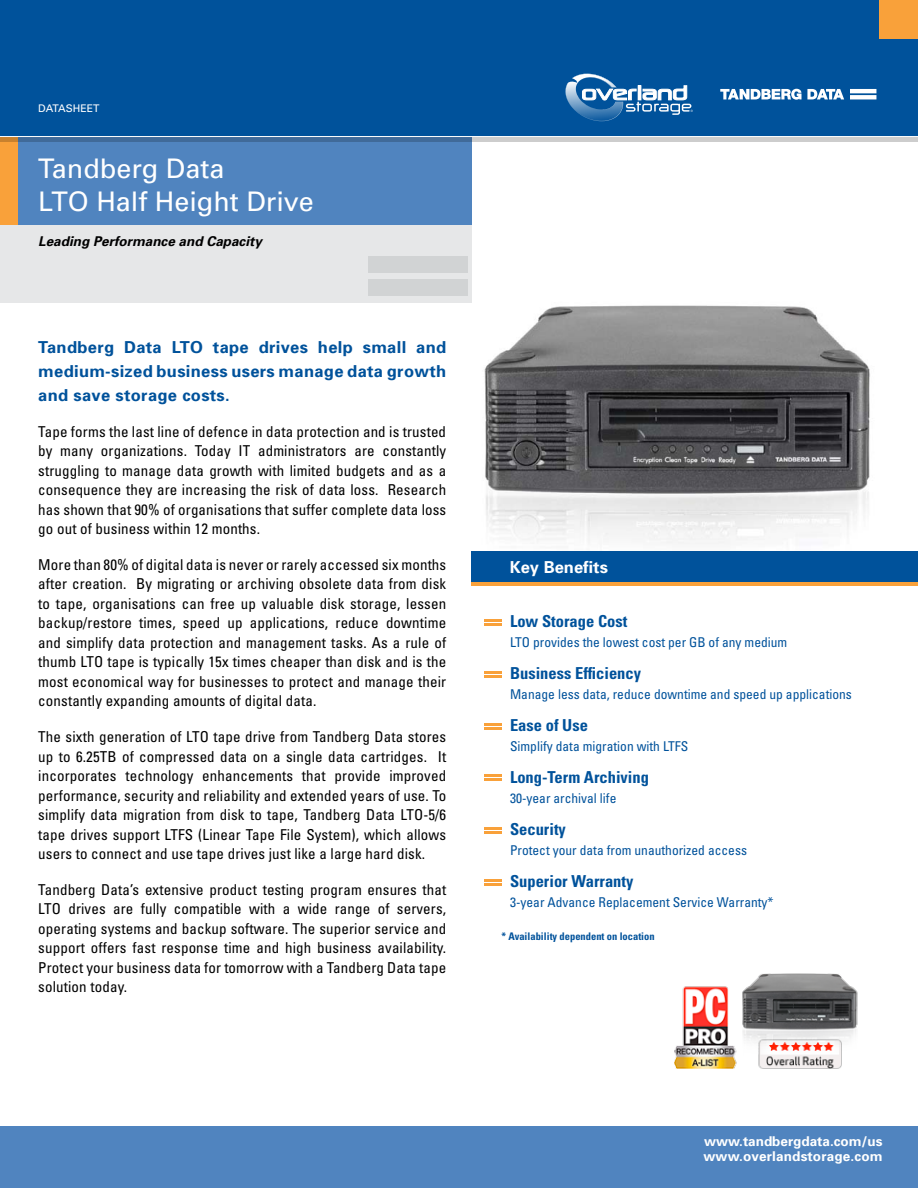
<style>
.page{position:relative;width:918px;height:1188px;background:#fff}
.page>*{position:absolute;margin:0;border:0;box-sizing:border-box;transform-origin:0 0}
.t1{font:27px/33px "Univers";color:#fff}
.t2{font:700 16.5px/24px "Univers";letter-spacing:.02em;color:#00529b;text-align:justify}
.t3{font:700 condensed 16.5px "Univers";color:#00529b}
.t4{font:700 16.5px "Univers";color:#fff}
.t5{font:condensed 15px/19.5px "Univers";letter-spacing:.01em;color:#000;text-align:justify}
.t6{font:condensed 13.5px "Univers";color:#00529b}
.t7{font:700 13.5px/15px "Univers";letter-spacing:.01em;color:#fff}
.t8{font:italic 700 13.5px "Univers";color:#000}
.t9{font:700 condensed 10.5px "Univers";color:#00529b}
.t10{font:10.5px "Univers";color:#fff}
</style>
<div class="page">
<div style="left:0;top:213px;width:472px;height:90px;background:#e6e7e8"></div>
<div style="left:0;top:135px;width:472px;height:90px;background:#5084bf"></div>
<div style="left:0;top:135px;width:17px;height:90px;background:#f9a13a"></div>
<svg style="left:0;top:137px;width:918px;height:4px;background:#879bb0"></svg>
<div style="left:0;top:0;width:918px;height:137px;background:#00529b"></div>
<div style="left:880px;top:0;width:38px;height:38px;background:#f9a13a"></div>
<div style="left:368px;top:256px;width:100px;height:17px;background:#d1d3d4"></div>
<div style="left:368px;top:279px;width:100px;height:17px;background:#d1d3d4"></div>
<hr style="left:0;top:136px;width:918px;height:1px;background:#fff">
<div style="left:0;top:1127px;width:918px;height:61px;background:#5084bf"></div>
<svg style="left:565px;top:74px;width:128px;height:47px"></svg>
<svg style="left:720px;top:89px;width:156px;height:11px"></svg>
<img style="left:484px;top:305px;width:386px;height:239px">
<div style="left:472px;top:577px;width:446px;height:9px;background:#f9a13a"></div>
<div style="left:472px;top:551px;width:446px;height:31px;background:#00529b"></div>
<hr style="left:485px;top:619px;width:17px;height:3px;background:#f9a13a">
<hr style="left:485px;top:623px;width:17px;height:3px;background:#f9a13a">
<hr style="left:485px;top:671px;width:17px;height:3px;background:#f9a13a">
<hr style="left:485px;top:675px;width:17px;height:3px;background:#f9a13a">
<hr style="left:485px;top:723px;width:17px;height:3px;background:#f9a13a">
<hr style="left:485px;top:727px;width:17px;height:3px;background:#f9a13a">
<hr style="left:485px;top:774px;width:17px;height:3px;background:#f9a13a">
<hr style="left:485px;top:778px;width:17px;height:3px;background:#f9a13a">
<hr style="left:485px;top:827px;width:17px;height:3px;background:#f9a13a">
<hr style="left:485px;top:831px;width:17px;height:3px;background:#f9a13a">
<hr style="left:485px;top:879px;width:17px;height:3px;background:#f9a13a">
<hr style="left:485px;top:883px;width:17px;height:3px;background:#f9a13a">
<img style="left:675px;top:974px;width:183px;height:95px">
<p class="t10" style="left:38px;top:101px;width:63px">DATASHEET</p>
<h1 class="t1" style="left:38px;top:151px;width:277px">Tandberg Data<br>LTO Half Height Drive</h1>
<p class="t8" style="left:38px;top:232px;width:225px">Leading Performance and Capacity</p>
<p class="t2" style="left:38px;top:335px;width:409px">Tandberg Data LTO tape drives help small and medium-sized business users manage data growth and save storage costs.</p>
<p class="t5" style="left:38px;top:421px;width:410px">Tape forms the last line of defence in data protection and is trusted by many organizations. Today IT administrators are constantly struggling to manage data growth with limited budgets and as a consequence they are increasing the risk of data loss. Research has shown that 90% of organisations that suffer complete data loss go out of business within 12 months.</p>
<p class="t5" style="left:38px;top:554px;width:410px">More than 80% of digital data is never or rarely accessed six months after creation. By migrating or archiving obsolete data from disk to tape, organisations can free up valuable disk storage, lessen backup/restore times, speed up applications, reduce downtime and simplify data protection and management tasks. As a rule of thumb LTO tape is typically 15x times cheaper than disk and is the most economical way for businesses to protect and manage their constantly expanding amounts of digital data.</p>
<p class="t5" style="left:38px;top:727px;width:410px">The sixth generation of LTO tape drive from Tandberg Data stores up to 6.25TB of compressed data on a single data cartridges. It incorporates technology enhancements that provide improved performance, security and reliability and extended years of use. To simplify data migration from disk to tape, Tandberg Data LTO-5/6 tape drives support LTFS (Linear Tape File System), which allows users to connect and use tape drives just like a large hard disk.</p>
<p class="t5" style="left:38px;top:879px;width:410px">Tandberg Data’s extensive product testing program ensures that LTO drives are fully compatible with a wide range of servers, operating systems and backup software. The superior service and support offers fast response time and high business availability.<br>Protect your business data for tomorrow with a Tandberg Data tape solution today.</p>
<p class="t4" style="left:510px;top:557px;width:100px">Key Benefits</p>
<p class="t3" style="left:510px;top:611px;width:119px">Low Storage Cost</p>
<p class="t6" style="left:510px;top:633px;width:279px">LTO provides the lowest cost per GB of any medium</p>
<p class="t3" style="left:510px;top:663px;width:133px">Business Efficiency</p>
<p class="t6" style="left:510px;top:685px;width:343px">Manage less data, reduce downtime and speed up applications</p>
<p class="t3" style="left:510px;top:715px;width:79px">Ease of Use</p>
<p class="t6" style="left:510px;top:737px;width:180px">Simplify data migration with LTFS</p>
<p class="t3" style="left:510px;top:767px;width:140px">Long-Term Archiving</p>
<p class="t6" style="left:510px;top:789px;width:108px">30-year archival life</p>
<p class="t3" style="left:510px;top:819px;width:57px">Security</p>
<p class="t6" style="left:510px;top:841px;width:238px">Protect your data from unauthorized access</p>
<p class="t3" style="left:510px;top:871px;width:125px">Superior Warranty</p>
<p class="t6" style="left:510px;top:893px;width:265px">3-year Advance Replacement Service Warranty*</p>
<p class="t9" style="left:502px;top:930px;width:155px">* Availability dependent on location</p>
<p class="t7" style="left:703px;top:1134px;width:181px">www.tandbergdata.com/us www.overlandstorage.com</p>
</div>
